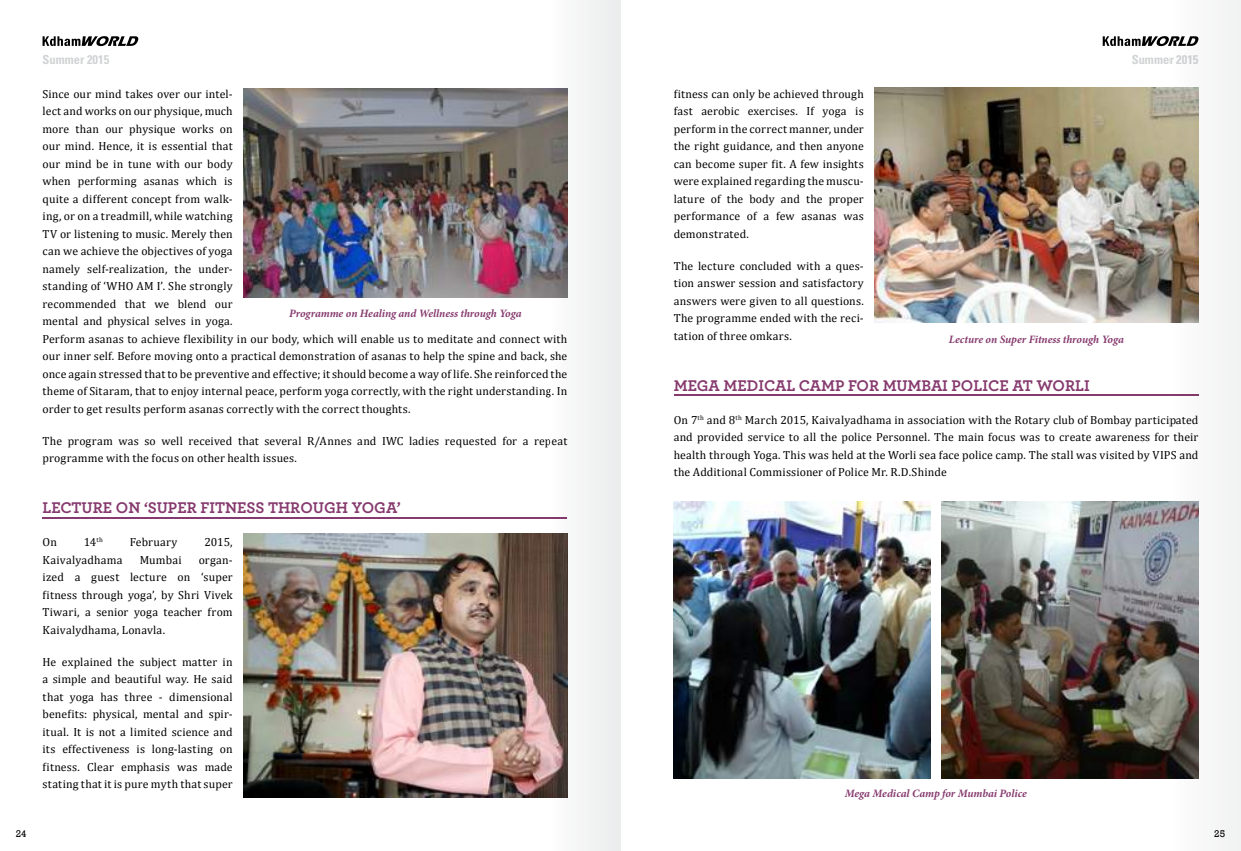
<style>
.page{position:relative;width:1241px;height:851px;background:#fff}
.page>*{position:absolute;margin:0;border:0;box-sizing:border-box;transform-origin:0 0}
.t1{font:700 16.25px "Archer";color:#863a6e}
.t2{font:700 condensed 12.5px "Univers LT Std";color:#d1d3d4}
.t3{font:11.75px/17.5px "Cambria";letter-spacing:.015em;color:#000;text-align:justify}
.t4{font:italic 700 11.25px "Minion Pro";letter-spacing:-.005em;color:#863a6e}
.t5{font:10px "Rockwell";color:#000}
</style>
<div class="page">
<svg style="left:42px;top:36px;width:96px;height:10px"></svg>
<svg style="left:1102px;top:36px;width:67px;height:10px"></svg>
<img style="left:243px;top:89px;width:306px;height:209px">
<hr style="left:43px;top:517px;width:524px;height:1px;background:#863a6e">
<img style="left:243px;top:534px;width:306px;height:263px">
<img style="left:874px;top:88px;width:295px;height:234px">
<hr style="left:673px;top:395px;width:525px;height:1px;background:#863a6e">
<img style="left:673px;top:501px;width:257px;height:277px">
<img style="left:941px;top:501px;width:228px;height:277px">
<svg style="left:549px;top:0;width:71px;height:850px"></svg>
<svg style="left:1169px;top:0;width:71px;height:850px"></svg>
<p class="t2" style="left:43px;top:52px;width:68px">Summer 2015</p>
<p class="t2" style="left:1131px;top:52px;width:68px">Summer 2015</p>
<p class="t3" style="left:43px;top:85px;width:526px;text-align:left">Since our mind takes over our intel-<br>lect and works on our physique, much<br>more than our physique works on<br>our mind. Hence, it is essential that<br>our mind be in tune with our body<br>when performing asanas which is<br>quite a different concept from walk-<br>ing, or on a treadmill, while watching<br>TV or listening to music. Merely then<br>can we achieve the objectives of yoga<br>namely self-realization, the under-<br>standing of ‘WHO AM I’. She strongly<br>recommended that we blend our<br>mental and physical selves in yoga.<br>Perform asanas to achieve flexibility in our body, which will enable us to meditate and connect with our inner self. Before moving onto a practical demonstration of asanas to help the spine and back, she once again stressed that to be preventive and effective; it should become a way of life. She reinforced the theme of Sitaram, that to enjoy internal peace, perform yoga correctly, with the right understanding. In order to get results perform asanas correctly with the correct thoughts.</p>
<p class="t3" style="left:43px;top:432px;width:526px">The program was so well received that several R/Annes and IWC ladies requested for a repeat programme with the focus on other health issues.</p>
<p class="t3" style="left:673px;top:85px;width:192px">fitness can only be achieved through fast aerobic exercises. If yoga is perform in the correct manner, under the right guidance, and then anyone can become super fit. A few insights were explained regarding the muscu&shy;lature of the body and the proper performance of a few asanas was demonstrated.</p>
<p class="t3" style="left:673px;top:257px;width:192px">The lecture concluded with a ques&shy;tion answer session and satisfactory answers were given to all questions.<br>The programme ended with the reci&shy;tation of three omkars.</p>
<p class="t4" style="left:289px;top:305px;width:234px">Programme on Healing and Wellness through Yoga</p>
<p class="t4" style="left:948px;top:332px;width:176px">Lecture on Super Fitness through Yoga</p>
<h1 class="t1" style="left:673px;top:372px;width:417px">MEGA MEDICAL CAMP FOR MUMBAI POLICE AT WORLI</h1>
<p class="t3" style="left:673px;top:411px;width:526px">On 7<sup>th</sup> and 8<sup>th</sup> March 2015, Kaivalyadhama in association with the Rotary club of Bombay participated and provided service to all the police Personnel. The main focus was to create awareness for their health through Yoga. This was held at the Worli sea face police camp. The stall was visited by VIPS and the Additional Commissioner of Police Mr. R.D.Shinde</p>
<h1 class="t1" style="left:43px;top:495px;width:360px">LECTURE ON ‘SUPER FITNESS THROUGH YOGA’</h1>
<p class="t3" style="left:43px;top:533px;width:16px">On</p>
<p class="t3" style="left:84px;top:533px;width:20px">14<sup>th</sup></p>
<p class="t3" style="left:130px;top:533px;width:49px">February</p>
<p class="t3" style="left:204px;top:533px;width:30px">2015,</p>
<p class="t3" style="left:43px;top:551px;width:81px">Kaivalyadhama</p>
<p class="t3" style="left:140px;top:551px;width:43px">Mumbai</p>
<p class="t3" style="left:43px;top:551px;width:191px;text-indent:156px">organ&shy;ized a guest lecture on ‘super fitness through yoga’, by Shri Vivek Tiwari, a senior yoga teacher from Kaivalydhama, Lonavla.</p>
<p class="t3" style="left:43px;top:652px;width:191px">He explained the subject matter in a simple and beautiful way. He said that yoga has three - dimensional benefits: physical, mental and spir&shy;itual. It is not a limited science and its effectiveness is long-lasting on fitness. Clear emphasis was made stating that it is pure myth that super</p>
<p class="t4" style="left:844px;top:785px;width:183px">Mega Medical Camp for Mumbai Police</p>
<p class="t5" style="left:16px;top:827px;width:12px">24</p>
<p class="t5" style="left:1213px;top:827px;width:12px">25</p>
</div>
